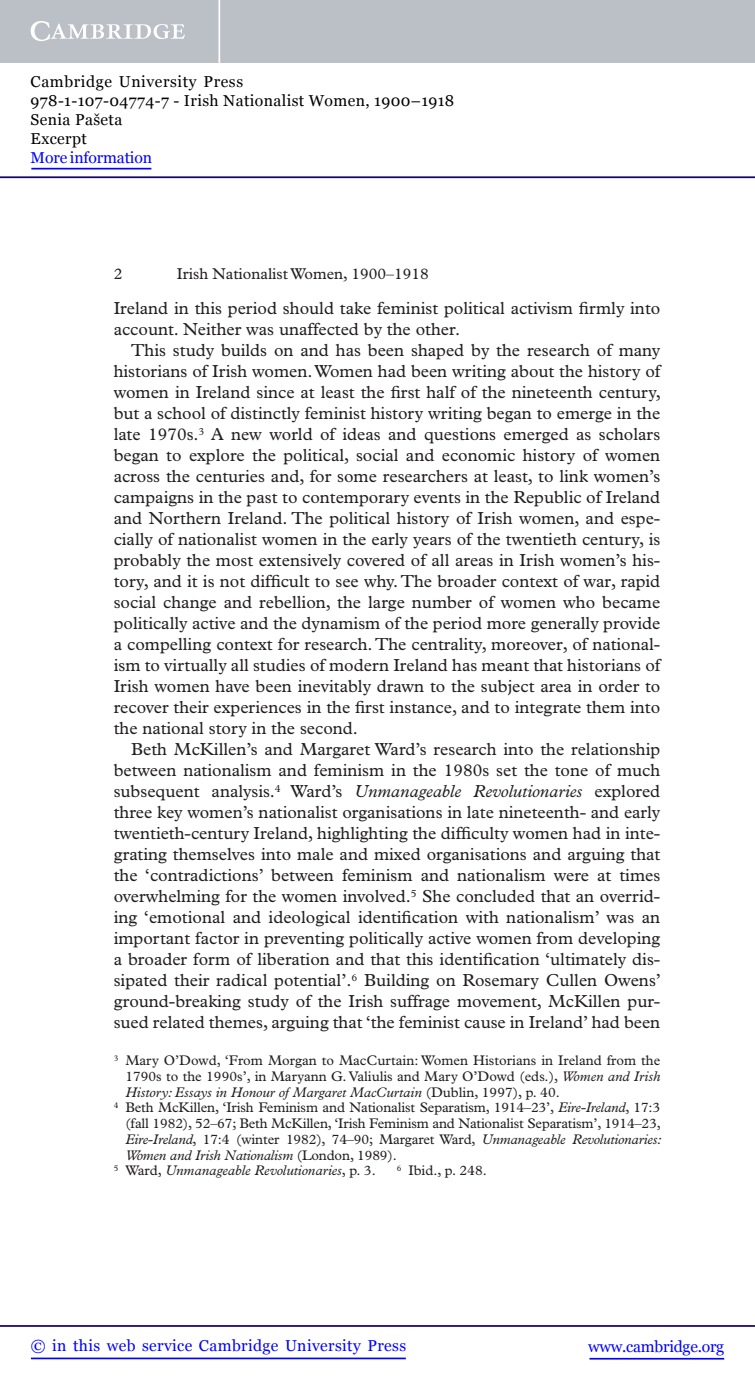
<style>
.page{position:relative;width:755px;height:1385px;background:#fff}
.page>*{position:absolute;margin:0;border:0;box-sizing:border-box;transform-origin:0 0}
.t1{font:17.5px/21px "Plantin Std";color:#231f20;text-align:justify}
.t2{font:15.75px/18.9px "Georgia";letter-spacing:.025em;color:#000}
.t3{font:15.75px "Georgia";letter-spacing:.025em;color:#00f}
.t4{font:15.75px "Plantin Std";color:#231f20}
.t5{font:15.75px "Georgia";letter-spacing:-.015em;color:#00f}
.t6{font:15.75px "Georgia";letter-spacing:-.01em;color:#00f}
.t7{font:14px "Plantin Std";letter-spacing:-.01em;color:#231f20}
.t8{font:italic 14px "Plantin Std";color:#231f20}
.s1{font-style:italic}
.s2{font-style:normal}
</style>
<div class="page">
<hr style="left:589px;top:1358px;width:134px;height:1px;background:#00f">
<hr style="left:0;top:1325px;width:754px;height:2px;background:#150666">
<hr style="left:31px;top:1357px;width:374px;height:2px;background:#00f">
<div style="left:0;top:0;width:754px;height:63px;background:#bac0c6"></div>
<svg style="left:31px;top:21px;width:154px;height:20px"></svg>
<hr style="left:218px;top:0;width:2px;height:63px;background:#fff">
<hr style="left:0;top:176px;width:754px;height:2px;background:#150666">
<hr style="left:31px;top:168px;width:120px;height:1px;background:#00f">
<p class="t2" style="left:31px;top:72px;width:425px">Cambridge University Press<br>978-1-107-04774-7 - Irish Nationalist Women, 1900–1918<br>Senia Pašeta<br>Excerpt</p>
<p class="t6" style="left:31px;top:148px;width:123px">More information</p>
<p class="t4" style="left:114px;top:268px;width:10px">2</p>
<p class="t4" style="left:177px;top:268px;width:253px">Irish Nationalist Women, 1900–1918</p>
<p class="t1" style="left:114px;top:299px;width:547px">Ireland in this period should take feminist political activism firmly into account. Neither was unaffected by the other.</p>
<p class="t1" style="left:114px;top:341px;width:548px;text-indent:18px">This study builds on and has been shaped by the research of many historians of Irish women. Women had been writing about the history of women in Ireland since at least the first half of the nineteenth century, but a school of distinctly feminist history writing began to emerge in the late 1970s. <sup>3</sup> A new world of ideas and questions emerged as scholars began to explore the political, social and economic history of women across the centuries and, for some researchers at least, to link women’s campaigns in the past to contemporary events in the Republic of Ireland and Northern Ireland. The political history of Irish women, and espe&shy;cially of nationalist women in the early years of the twentieth century, is probably the most extensively covered of all areas in Irish women’s his&shy;tory, and it is not difficult to see why. The broader context of war, rapid social change and rebellion, the large number of women who became politically active and the dynamism of the period more generally provide a compelling context for research. The centrality, moreover, of national&shy;ism to virtually all studies of modern Ireland has meant that historians of Irish women have been inevitably drawn to the subject area in order to recover their experiences in the first instance, and to integrate them into the national story in the second.</p>
<p class="t1" style="left:114px;top:740px;width:548px;text-indent:18px">Beth McKillen’s and Margaret Ward’s research into the relationship between nationalism and feminism in the 1980s set the tone of much subsequent analysis. <sup>4</sup> Ward’s <span class="s1">Unmanageable Revolutionaries</span> explored three key women’s nationalist organisations in late nineteenth- and early twentieth-century Ireland, highlighting the difficulty women had in inte&shy;grating themselves into male and mixed organisations and arguing that the ‘contradictions’ between feminism and nationalism were at times overwhelming for the women involved. <sup>5</sup> She concluded that an overrid&shy;ing ‘emotional and ideological identification with nationalism’ was an important factor in preventing politically active women from developing a broader form of liberation and that this identification ‘ultimately dis&shy;sipated their radical potential’. <sup>6</sup> Building on Rosemary Cullen Owens’ ground-breaking study of the Irish suffrage movement, McKillen pur&shy;sued related themes, arguing that ‘the feminist cause in Ireland’ had been</p>
<p class="t7" style="left:114px;top:1055px;width:548px"><sup>3</sup> Mary O’Dowd, ‘From Morgan to MacCurtain: Women Historians in Ireland from the</p>
<p class="t7" style="left:125px;top:1071px;width:536px">1790s to the 1990s’, in Maryann G. Valiulis and Mary O’Dowd (eds.), <span class="s1">Women and Irish</span></p>
<p class="t8" style="left:125px;top:1087px;width:435px">History: Essays in Honour of Margaret MacCurtain <span class="s2">( Dublin , 1997 ) , p. 40.</span></p>
<p class="t7" style="left:114px;top:1102px;width:547px"><sup>4</sup> Beth McKillen , ‘ Irish Feminism and Nationalist Separatism, 1914–23’ , <span class="s1">Eire-Ireland</span>, 17 :3</p>
<p class="t7" style="left:125px;top:1118px;width:536px">(fall 1982 ), 52–67 ; Beth McKillen , ‘ Irish Feminism and Nationalist Separatism’, 1914–23 ,</p>
<p class="t8" style="left:125px;top:1134px;width:537px">Eire-Ireland<span class="s2">, 17 :4 (winter 1982 ), 74–90 ; Margaret Ward ,</span> Unmanageable Revolutionaries:</p>
<p class="t8" style="left:125px;top:1150px;width:273px">Women and Irish Nationalism <span class="s2">( London , 1989 ) .</span></p>
<p class="t8" style="left:114px;top:1165px;width:263px"><sup>5</sup> <span class="s2">Ward,</span> Unmanageable Revolutionaries <span class="s2">, p. 3.</span></p>
<p class="t7" style="left:396px;top:1165px;width:91px"><sup>6</sup> Ibid ., p. 248.</p>
<p class="t3" style="left:31px;top:1337px;width:376px">© in this web service Cambridge University Press</p>
<p class="t5" style="left:587px;top:1337px;width:137px">www.cambridge.org</p>
</div>
